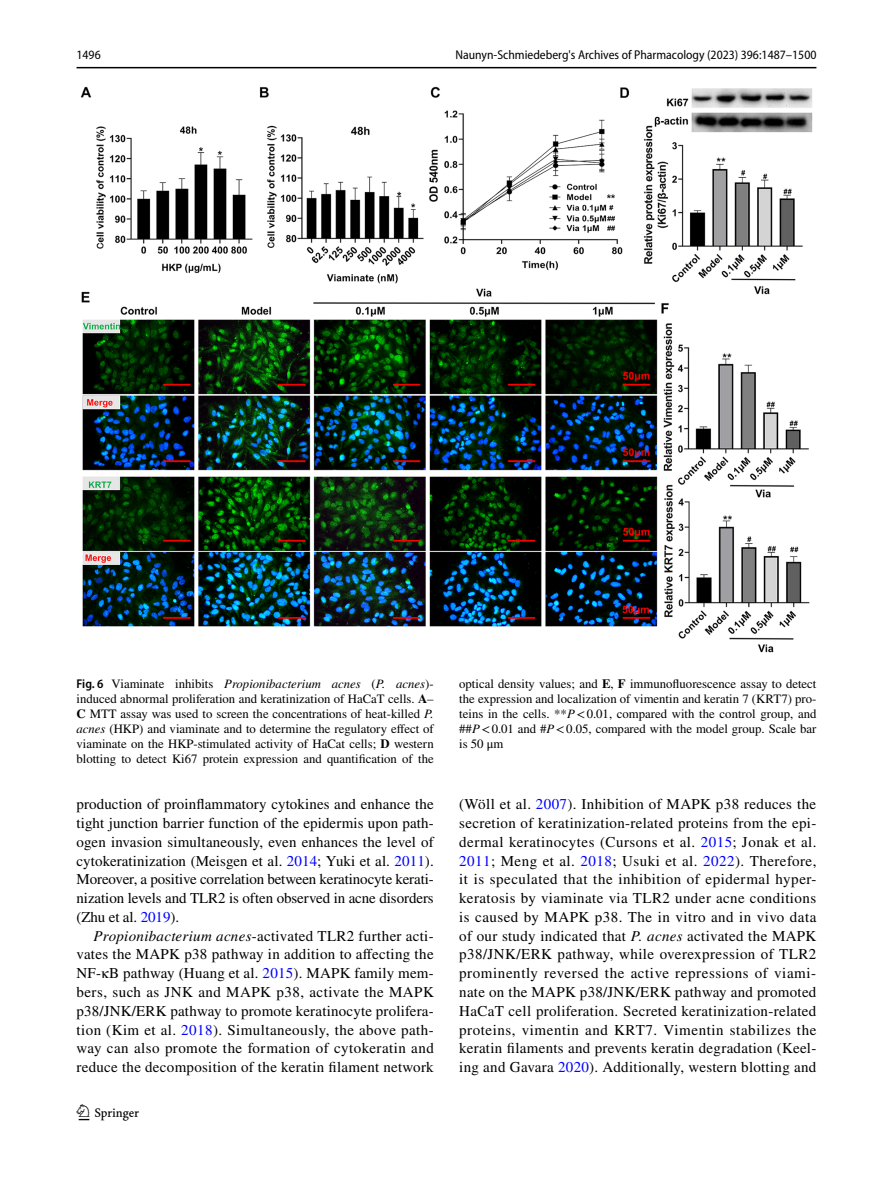
<style>
.page{position:relative;width:893px;height:1187px;background:#fff}
.page>*{position:absolute;margin:0;border:0;box-sizing:border-box;transform-origin:0 0}
.t1{font:22.5px "Springnew Regular 2";color:#000}
.t2{font:15px/18.8px "STIX";letter-spacing:.02em;color:#000;text-align:justify}
.t3{font:12.75px/15px "STIX";color:#000;text-align:justify}
.t4{font:semi-condensed 12.75px "Myriad Pro";color:#000}
.s1{font-family:"Myriad Pro";font-weight:600;font-stretch:semi-condensed}
.s2{font-style:italic}
.s3{font-weight:700}
.s4{color:#00f}
</style>
<div class="page">
<hr style="left:77px;top:67px;width:739px;height:1px;background:#000">
<img style="left:81px;top:87px;width:731px;height:566px">
<p class="t4" style="left:77px;top:48px;width:26px">1496</p>
<p class="t4" style="left:455px;top:48px;width:362px">Naunyn-Schmiedeberg's Archives of Pharmacology (2023) 396:1487–1500</p>
<p class="t3" style="left:77px;top:677px;width:359px"><span class="s1">Fig. 6</span> Viaminate inhibits <span class="s2">Propionibacterium acnes</span> (<span class="s2">P. acnes</span>)- induced abnormal proliferation and keratinization of HaCaT cells. <span class="s3">A</span>– <span class="s3">C</span> MTT assay was used to screen the concentrations of heat-killed <span class="s2">P. acnes</span> (HKP) and viaminate and to determine the regulatory effect of viaminate on the HKP-stimulated activity of HaCat cells; <span class="s3">D</span> western blotting to detect Ki67 protein expression and quantification of the</p>
<p class="t3" style="left:459px;top:677px;width:359px">optical density values; and <span class="s3">E</span>, <span class="s3">F</span> immunofluorescence assay to detect the expression and localization of vimentin and keratin 7 (KRT7) pro&shy;teins in the cells. **<span class="s2">P</span>&lt;0.01, compared with the control group, and ##<span class="s2">P</span>&lt;0.01 and #<span class="s2">P</span>&lt;0.05, compared with the model group. Scale bar is 50 μm</p>
<p class="t2" style="left:77px;top:796px;width:359px">production of proinflammatory cytokines and enhance the tight junction barrier function of the epidermis upon path&shy;ogen invasion simultaneously, even enhances the level of cytokeratinization (Meisgen et al. <span class="s4">2014</span>; Yuki et al. <span class="s4">2011</span>).<br>Moreover, a positive correlation between keratinocyte kerati&shy;nization levels and TLR2 is often observed in acne disorders (Zhu et al. <span class="s4">2019</span>).</p>
<p class="t2" style="left:77px;top:927px;width:359px;text-indent:17px"><span class="s2">Propionibacterium acnes</span>-activated TLR2 further acti&shy;vates the MAPK p38 pathway in addition to affecting the NF-κB pathway (Huang et al. <span class="s4">2015</span>). MAPK family mem&shy;bers, such as JNK and MAPK p38, activate the MAPK p38/JNK/ERK pathway to promote keratinocyte prolifera&shy;tion (Kim et al. <span class="s4">2018</span>). Simultaneously, the above path&shy;way can also promote the formation of cytokeratin and reduce the decomposition of the keratin filament network</p>
<h1 class="t1" style="left:79px;top:1104px;width:62px">1 3</h1>
<p class="t2" style="left:459px;top:796px;width:359px">(Wöll et al. <span class="s4">2007</span>). Inhibition of MAPK p38 reduces the secretion of keratinization-related proteins from the epi&shy;dermal keratinocytes (Cursons et al. <span class="s4">2015</span>; Jonak et al.<br><span class="s4">2011</span>; Meng et al. <span class="s4">2018</span>; Usuki et al. <span class="s4">2022</span>). Therefore, it is speculated that the inhibition of epidermal hyper&shy;keratosis by viaminate via TLR2 under acne conditions is caused by MAPK p38. The in vitro and in vivo data of our study indicated that <span class="s2">P. acnes</span> activated the MAPK p38/JNK/ERK pathway, while overexpression of TLR2 prominently reversed the active repressions of viami&shy;nate on the MAPK p38/JNK/ERK pathway and promoted HaCaT cell proliferation. Secreted keratinization-related proteins, vimentin and KRT7. Vimentin stabilizes the keratin filaments and prevents keratin degradation (Keel&shy;ing and Gavara <span class="s4">2020</span>). Additionally, western blotting and</p>
</div>
